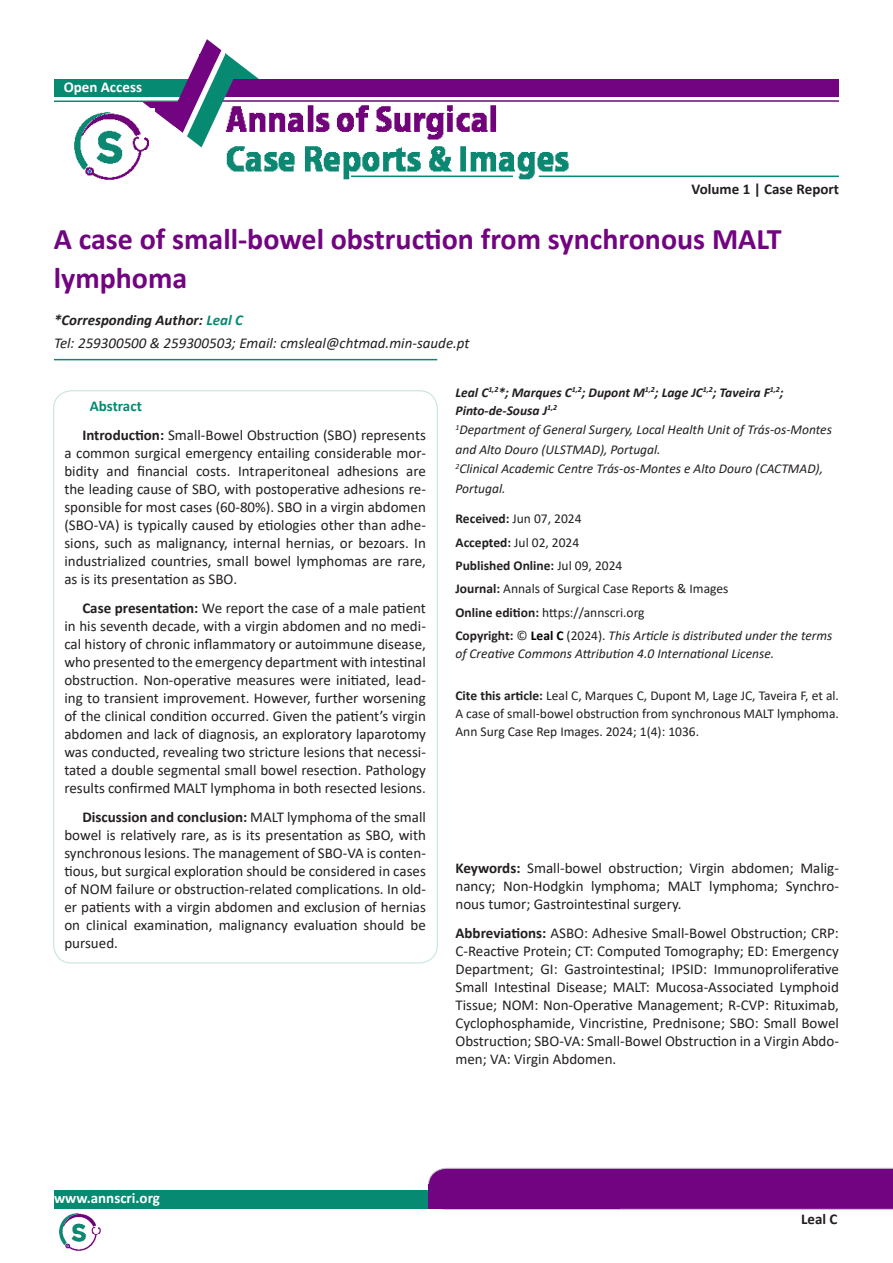
<style>
.page{position:relative;width:893px;height:1263px;background:#fff}
.page>*{position:absolute;margin:0;border:0;box-sizing:border-box;transform-origin:0 0}
.t1{font:700 30px/39px "Calibri";color:#720481}
.t2{font:15px/18px "Calibri";color:#231f20;text-align:justify}
.t3{font:italic 15px/22.5px "Calibri";color:#231f20}
.t4{font:700 15px "Calibri";color:#fff}
.t5{font:700 15px "Calibri";color:#231f20}
.t6{font:700 15px "Calibri";color:#068a72}
.t7{font:italic 13.5px/19.5px "Calibri";color:#231f20}
.t8{font:13.5px/18px "Calibri";color:#231f20;text-align:justify}
.t9{font:italic 700 13.5px/18px "Calibri";color:#231f20}
.t10{font:700 13.5px "Calibri";color:#231f20}
.s1{font-weight:700}
.s2{font-weight:700;color:#068a72}
.s3{font-weight:400}
.s4{font-weight:700;font-style:normal}
.s5{font-style:normal}
.s6{font-weight:700;font-style:normal;color:#000}
</style>
<div class="page">
<div style="left:224px;top:79px;width:615px;height:18px;background:#720481"></div>
<hr style="left:221px;top:100px;width:618px;height:2px;background:#720481">
<div style="left:54px;top:80px;width:137px;height:17px;background:#068a72"></div>
<hr style="left:54px;top:101px;width:133px;height:1px;background:#068a72">
<img style="left:275px;top:105px;width:298px;height:75px">
<hr style="left:351px;top:176px;width:162px;height:1px;background:#068a72">
<hr style="left:539px;top:176px;width:300px;height:1px;background:#068a72">
<div style="left:54px;top:1191px;width:383px;height:18px;background:#068a72"></div>
<svg style="left:428px;top:1168px;width:465px;height:42px;background:#781186"></svg>
<div style="left:429px;top:1184px;width:191px;height:25px;background:#720481"></div>
<img style="left:59px;top:1213px;width:42px;height:38px">
<hr style="left:54px;top:359px;width:383px;height:1px;background:#068a72">
<svg style="left:127px;top:39px;width:148px;height:133px"></svg>
<div style="left:54px;top:102px;width:89px;height:5px;background:#fff"></div>
<img style="left:74px;top:108px;width:81px;height:72px">
<p class="t4" style="left:64px;top:77px;width:80px">Open Access</p>
<p class="t5" style="left:692px;top:179px;width:149px">Volume 1 | Case Report</p>
<p class="t1" style="left:54px;top:219px;width:729px">A case of small-bowel obstruction from synchronous MALT lymphoma</p>
<p class="t3" style="left:54px;top:308px;width:417px"><span class="s1">*Corresponding Author:</span> <span class="s2">Leal C<br></span>Tel: 259300500 &amp; 259300503; Email: cmsleal@chtmad.min-saude.pt</p>
<p class="t6" style="left:90px;top:396px;width:53px">Abstract</p>
<p class="t2" style="left:64px;top:426px;width:363px;text-indent:18px"><span class="s1">Introduction:</span> Small-Bowel Obstruction (SBO) represents a common surgical emergency entailing considerable mor&shy;bidity and financial costs. Intraperitoneal adhesions are the leading cause of SBO, with postoperative adhesions re&shy;sponsible for most cases (60-80%). SBO in a virgin abdomen (SBO-VA) is typically caused by etiologies other than adhe&shy;sions, such as malignancy, internal hernias, or bezoars. In industrialized countries, small bowel lymphomas are rare, as is its presentation as SBO.</p>
<p class="t2" style="left:64px;top:598px;width:363px;text-indent:18px"><span class="s1">Case presentation:</span> We report the case of a male patient in his seventh decade, with a virgin abdomen and no medi&shy;cal history of chronic inflammatory or autoimmune disease, who presented to the emergency department with intestinal obstruction. Non-operative measures were initiated, lead&shy;ing to transient improvement. However, further worsening of the clinical condition occurred. Given the patient’s virgin abdomen and lack of diagnosis, an exploratory laparotomy was conducted, revealing two stricture lesions that necessi&shy;tated a double segmental small bowel resection. Pathology results confirmed MALT lymphoma in both resected lesions.</p>
<p class="t2" style="left:64px;top:807px;width:363px;text-indent:18px"><span class="s1">Discussion and conclusion:</span> MALT lymphoma of the small bowel is relatively rare, as is its presentation as SBO, with synchronous lesions. The management of SBO-VA is conten&shy;tious, but surgical exploration should be considered in cases of NOM failure or obstruction-related complications. In old&shy;er patients with a virgin abdomen and exclusion of hernias on clinical examination, malignancy evaluation should be pursued.</p>
<p class="t9" style="left:455px;top:383px;width:330px">Leal C<sup>1,2</sup>*; Marques C<sup>1,2</sup>; Dupont M<sup>1,2</sup>; Lage JC<sup>1,2</sup>; Taveira F<sup>1,2</sup>;<br>Pinto-de-Sousa J<sup>1,2</sup></p>
<p class="t7" style="left:455px;top:419px;width:378px"><sup>1</sup>Department of General Surgery, Local Health Unit of Trás-os-Montes and Alto Douro (ULSTMAD), Portugal.</p>
<p class="t7" style="left:455px;top:458px;width:369px"><sup>2</sup>Clinical Academic Centre Trás-os-Montes e Alto Douro (CACTMAD),<br>Portugal.</p>
<p class="t8" style="left:455px;top:509px;width:128px"><span class="s1">Received:</span> Jun 07, 2024</p>
<p class="t8" style="left:455px;top:533px;width:125px"><span class="s1">Accepted:</span> Jul 02, 2024</p>
<p class="t10" style="left:455px;top:556px;width:168px">Published Online: <span class="s3">Jul 09, 2024</span></p>
<p class="t8" style="left:455px;top:580px;width:274px"><span class="s1">Journal:</span> Annals of Surgical Case Reports &amp; Images</p>
<p class="t8" style="left:455px;top:603px;width:191px"><span class="s1">Online edition:</span> https://annscri.org</p>
<p class="t7" style="left:455px;top:626px;width:379px;line-height:18px"><span class="s4">Copyright:</span> <span class="s5">©</span> <span class="s6">Leal C</span> <span class="s5">(2024).</span> This Article is distributed under the terms of Creative Commons Attribution 4.0 International License.</p>
<p class="t8" style="left:455px;top:686px;width:385px"><span class="s1">Cite this article:</span> Leal C, Marques C, Dupont M, Lage JC, Taveira F, et al.<br>A case of small-bowel obstruction from synchronous MALT lymphoma.<br>Ann Surg Case Rep Images. 2024; 1(4): 1036.</p>
<p class="t2" style="left:455px;top:858px;width:385px"><span class="s1">Keywords:</span> Small-bowel obstruction; Virgin abdomen; Malig&shy;nancy; Non-Hodgkin lymphoma; MALT lymphoma; Synchro&shy;nous tumor; Gastrointestinal surgery.</p>
<p class="t2" style="left:455px;top:923px;width:385px"><span class="s1">Abbreviations:</span> ASBO: Adhesive Small-Bowel Obstruction; CRP:<br>C-Reactive Protein; CT: Computed Tomography; ED: Emergency Department; GI: Gastrointestinal; IPSID: Immunoproliferative Small Intestinal Disease; MALT: Mucosa-Associated Lymphoid Tissue; NOM: Non-Operative Management; R-CVP: Rituximab, Cyclophosphamide, Vincristine, Prednisone; SBO: Small Bowel Obstruction; SBO-VA: Small-Bowel Obstruction in a Virgin Abdo&shy;men; VA: Virgin Abdomen.</p>
<p class="t4" style="left:54px;top:1188px;width:107px">www.annscri.org</p>
<p class="t5" style="left:801px;top:1208px;width:38px">Leal C</p>
</div>
